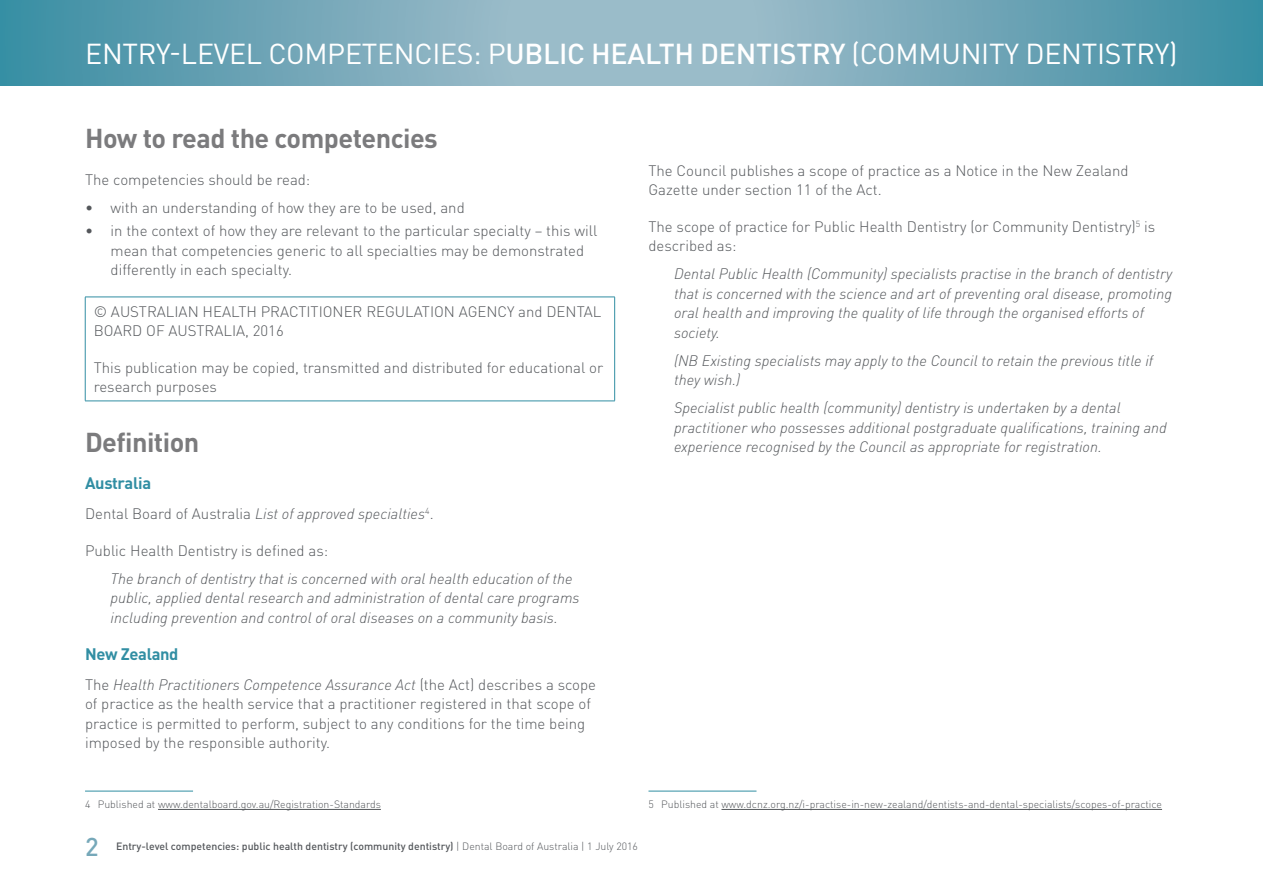
<style>
.page{position:relative;width:1263px;height:893px;background:#fff}
.page>*{position:absolute;margin:0;border:0;box-sizing:border-box;transform-origin:0 0}
.t1{font:28.5px "DINOT";letter-spacing:-.01em;color:#fff}
.t2{font:700 27px "DINOT";letter-spacing:-.02em;color:#7b7b7d}
.Page_numbers{font:500 25.5px "DINOT";color:#76a8b9}
.Subheader{font:700 16.5px "DINOT";letter-spacing:-.02em;color:#318ea3}
.Body{font:300 15px/19.5px "DINOT";color:#54575b}
.Indent_1{font:italic 300 15px/19.5px "DINOT";color:#54575b}
.Body-2{font:italic 300 15px "DINOT";color:#54575b}
.Footnote{font:300 10.5px "DINOT";color:#54575b}
.t3{font:500 10.5px "DINOT";color:#54575b}
.s1{font-weight:500}
.s2{font-style:normal}
.s3{font-style:italic}
.s4{font-weight:300}
</style>
<div class="page">
<svg style="left:0;top:0;width:1263px;height:85px;background:#73a8b8"></svg>
<hr style="left:85px;top:297px;width:530px;height:1px;background:#318ea3">
<hr style="left:85px;top:297px;width:1px;height:104px;background:#318ea3">
<hr style="left:614px;top:297px;width:1px;height:104px;background:#318ea3">
<hr style="left:85px;top:401px;width:530px;height:1px;background:#318ea3">
<hr style="left:85px;top:791px;width:108px;height:1px;background:#318ea3">
<hr style="left:158px;top:809px;width:223px;height:1px;background:#54575b">
<hr style="left:648px;top:791px;width:108px;height:1px;background:#318ea3">
<hr style="left:721px;top:809px;width:441px;height:1px;background:#54575b">
<h1 class="t1" style="left:85px;top:36px;width:1094px">ENTRY-LEVEL COMPETENCIES: P<span class="s1">UBLIC HEALTH DENTISTRY</span> (COMMUNITY DENTISTRY)</h1>
<p class="t2" style="left:85px;top:121px;width:354px">How to read the competencies</p>
<p class="Body" style="left:85px;top:169px;width:227px">The competencies should be read:</p>
<p class="Body" style="left:85px;top:197px;width:381px">• with an understanding of how they are to be used, and</p>
<p class="Body" style="left:111px;top:221px;width:488px;text-indent:-26px">• in the context of how they are relevant to the particular specialty – this will mean that competencies generic to all specialties may be demonstrated differently in each specialty.</p>
<p class="Body" style="left:94px;top:302px;width:509px">© AUSTRALIAN HEALTH PRACTITIONER REGULATION AGENCY and DENTAL<br>BOARD OF AUSTRALIA, 2016</p>
<p class="Body" style="left:94px;top:358px;width:511px">This publication may be copied, transmitted and distributed for educational or research purposes</p>
<p class="t2" style="left:85px;top:425px;width:116px">Definition</p>
<p class="Subheader" style="left:85px;top:472px;width:68px">Australia</p>
<p class="Body-2" style="left:85px;top:505px;width:350px"><span class="s2">Dental Board of Australia</span> List of approved specialties<sup>4</sup><span class="s2">.</span></p>
<p class="Body" style="left:85px;top:540px;width:245px">Public Health Dentistry is defined as:</p>
<p class="Indent_1" style="left:111px;top:569px;width:470px">The branch of dentistry that is concerned with oral health education of the public, applied dental research and administration of dental care programs including prevention and control of oral diseases on a community basis.</p>
<p class="Subheader" style="left:85px;top:643px;width:95px">New Zealand</p>
<p class="Body" style="left:85px;top:674px;width:513px">The <span class="s3">Health Practitioners Competence Assurance Act</span> (the Act) describes a scope of practice as the health service that a practitioner registered in that scope of practice is permitted to perform, subject to any conditions for the time being imposed by the responsible authority.</p>
<p class="Body" style="left:648px;top:160px;width:482px">The Council publishes a scope of practice as a Notice in the New Zealand<br>Gazette under section 11 of the Act.</p>
<p class="Body" style="left:648px;top:216px;width:508px">The scope of practice for Public Health Dentistry (or Community Dentistry)<sup>5</sup> is described as:</p>
<p class="Indent_1" style="left:674px;top:264px;width:500px">Dental Public Health (Community) specialists practise in the branch of dentistry that is concerned with the science and art of preventing oral disease, promoting oral health and improving the quality of life through the organised efforts of society.</p>
<p class="Indent_1" style="left:674px;top:350px;width:481px">(NB Existing specialists may apply to the Council to retain the previous title if they wish.)</p>
<p class="Indent_1" style="left:674px;top:398px;width:494px">Specialist public health (community) dentistry is undertaken by a dental practitioner who possesses additional postgraduate qualifications, training and experience recognised by the Council as appropriate for registration.</p>
<p class="Footnote" style="left:85px;top:798px;width:297px">4 Published at www.dentalboard.gov.au/Registration-Standards</p>
<p class="Page_numbers" style="left:85px;top:830px;width:15px">2</p>
<p class="t3" style="left:116px;top:840px;width:523px">Entry-level competencies: public health dentistry (community dentistry) <span class="s4">| Dental Board of Australia | 1 July 2016</span></p>
<p class="Footnote" style="left:648px;top:798px;width:515px">5 Published at www.dcnz.org.nz/i-practise-in-new-zealand/dentists-and-dental-specialists/scopes-of-practice</p>
</div>
